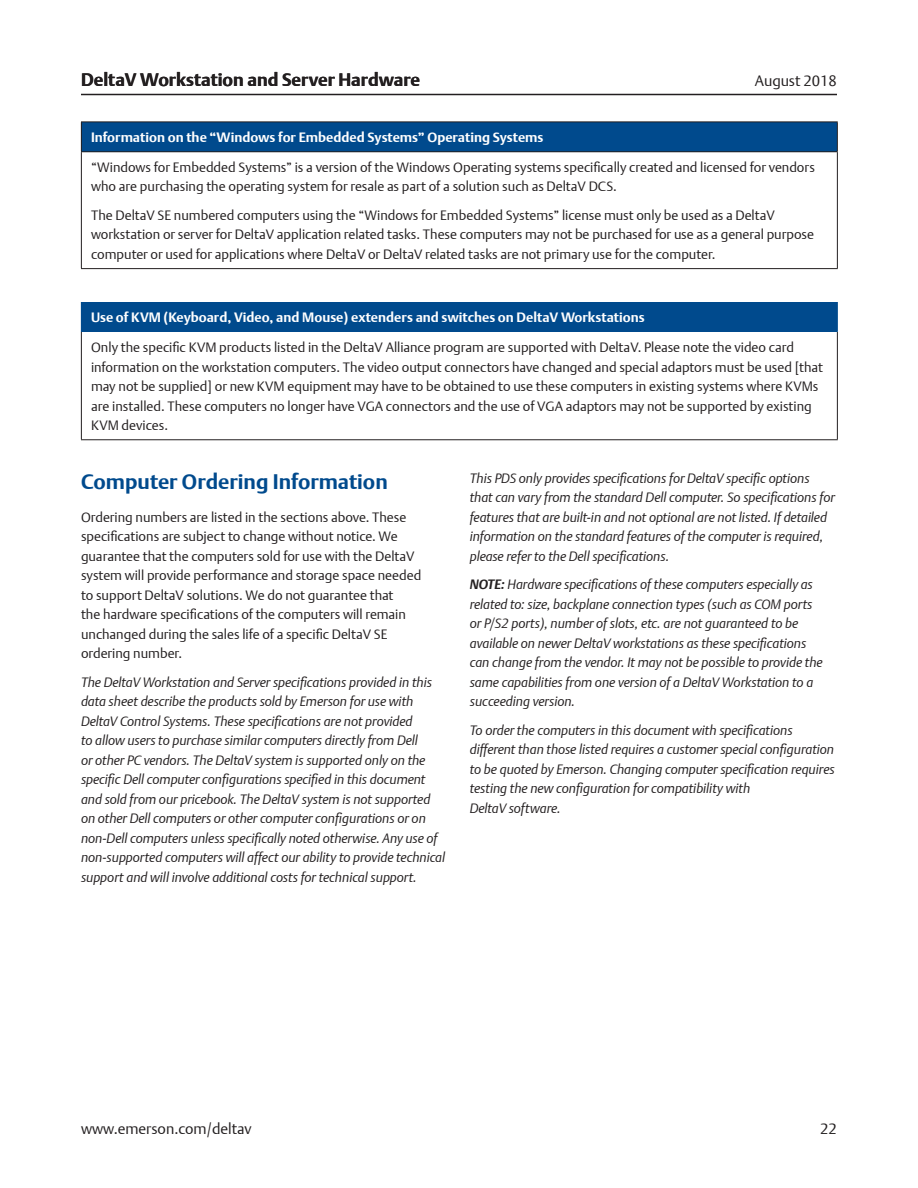
<style>
.page{position:relative;width:918px;height:1188px;background:#fff}
.page>*{position:absolute;margin:0;border:0;box-sizing:border-box;transform-origin:0 0}
.Subhead_1{font:700 21px "DTL Argo T";color:#004a8d}
.t1{font:700 18px "DTL Argo T";color:#231f20}
.t2{font:15px "DTL Argo T Light";color:#231f20}
.Body_Text{font:italic 13.5px/19.5px "DTL Argo T Light";letter-spacing:-.005em;color:#231f20}
.Body_Text-2{font:13.5px/19.5px "DTL Argo T Light";color:#231f20}
.Table_Header_White{font:700 13.5px "DTL Argo T";color:#fff}
.s1{font-family:"DTL Argo T";font-weight:700}
</style>
<div class="page">
<hr style="left:81px;top:94px;width:756px;height:1px;background:#231f20">
<div style="left:81px;top:122px;width:756px;height:30px;background:#004a8d"></div>
<hr style="left:81px;top:152px;width:1px;height:116px;background:#231f20">
<hr style="left:837px;top:152px;width:1px;height:116px;background:#231f20">
<hr style="left:81px;top:268px;width:757px;height:1px;background:#231f20">
<hr style="left:81px;top:122px;width:757px;height:1px;background:#231f20">
<svg style="left:81px;top:122px;width:1px;height:29px"></svg>
<svg style="left:837px;top:122px;width:1px;height:29px"></svg>
<hr style="left:81px;top:151px;width:757px;height:1px;background:#231f20">
<div style="left:81px;top:302px;width:756px;height:30px;background:#004a8d"></div>
<hr style="left:81px;top:332px;width:1px;height:107px;background:#231f20">
<hr style="left:837px;top:332px;width:1px;height:107px;background:#231f20">
<hr style="left:81px;top:439px;width:757px;height:1px;background:#231f20">
<hr style="left:837px;top:302px;width:1px;height:30px;background:#004a8d">
<h2 class="t1" style="left:81px;top:69px;width:341px">DeltaV Workstation and Server Hardware</h2>
<p class="t2" style="left:755px;top:72px;width:84px">August 2018</p>
<p class="Table_Header_White" style="left:91px;top:129px;width:454px">Information on the “Windows for Embedded Systems” Operating Systems</p>
<p class="Body_Text-2" style="left:91px;top:157px;width:725px">“Windows for Embedded Systems” is a version of the Windows Operating systems specifically created and licensed for vendors who are purchasing the operating system for resale as part of a solution such as DeltaV DCS.</p>
<p class="Body_Text-2" style="left:91px;top:205px;width:725px">The DeltaV SE numbered computers using the “Windows for Embedded Systems” license must only be used as a DeltaV workstation or server for DeltaV application related tasks. These computers may not be purchased for use as a general purpose computer or used for applications where DeltaV or DeltaV related tasks are not primary use for the computer.</p>
<p class="Table_Header_White" style="left:91px;top:309px;width:555px">Use of KVM (Keyboard, Video, and Mouse) extenders and switches on DeltaV Workstations</p>
<p class="Body_Text-2" style="left:91px;top:337px;width:733px">Only the specific KVM products listed in the DeltaV Alliance program are supported with DeltaV. Please note the video card information on the workstation computers. The video output connectors have changed and special adaptors must be used [that may not be supplied] or new KVM equipment may have to be obtained to use these computers in existing systems where KVMs are installed. These computers no longer have VGA connectors and the use of VGA adaptors may not be supported by existing KVM devices.</p>
<p class="Subhead_1" style="left:81px;top:469px;width:308px">Computer Ordering Information</p>
<p class="Body_Text-2" style="left:81px;top:507px;width:342px">Ordering numbers are listed in the sections above. These specifications are subject to change without notice. We guarantee that the computers sold for use with the DeltaV system will provide performance and storage space needed to support DeltaV solutions. We do not guarantee that<br>the hardware specifications of the computers will remain unchanged during the sales life of a specific DeltaV SE ordering number.</p>
<p class="Body_Text" style="left:81px;top:672px;width:366px">The DeltaV Workstation and Server specifications provided in this data sheet describe the products sold by Emerson for use with DeltaV Control Systems. These specifications are not provided<br>to allow users to purchase similar computers directly from Dell<br>or other PC vendors. The DeltaV system is supported only on the specific Dell computer configurations specified in this document and sold from our pricebook. The DeltaV system is not supported on other Dell computers or other computer configurations or on non-Dell computers unless specifically noted otherwise. Any use of non-supported computers will affect our ability to provide technical support and will involve additional costs for technical support.</p>
<p class="Body_Text" style="left:470px;top:468px;width:367px">This PDS only provides specifications for DeltaV specific options that can vary from the standard Dell computer. So specifications for features that are built-in and not optional are not listed. If detailed information on the standard features of the computer is required, please refer to the Dell specifications.</p>
<p class="Body_Text" style="left:470px;top:575px;width:354px"><span class="s1">NOTE:</span> Hardware specifications of these computers especially as related to: size, backplane connection types (such as COM ports or P/S2 ports), number of slots, etc. are not guaranteed to be available on newer DeltaV workstations as these specifications can change from the vendor. It may not be possible to provide the same capabilities from one version of a DeltaV Workstation to a succeeding version.</p>
<p class="Body_Text" style="left:470px;top:720px;width:366px">To order the computers in this document with specifications different than those listed requires a customer special configuration to be quoted by Emerson. Changing computer specification requires testing the new configuration for compatibility with<br>DeltaV software.</p>
<p class="t2" style="left:81px;top:1120px;width:172px">www.emerson.com/deltav</p>
<p class="t2" style="left:820px;top:1120px;width:18px">22</p>
</div>
